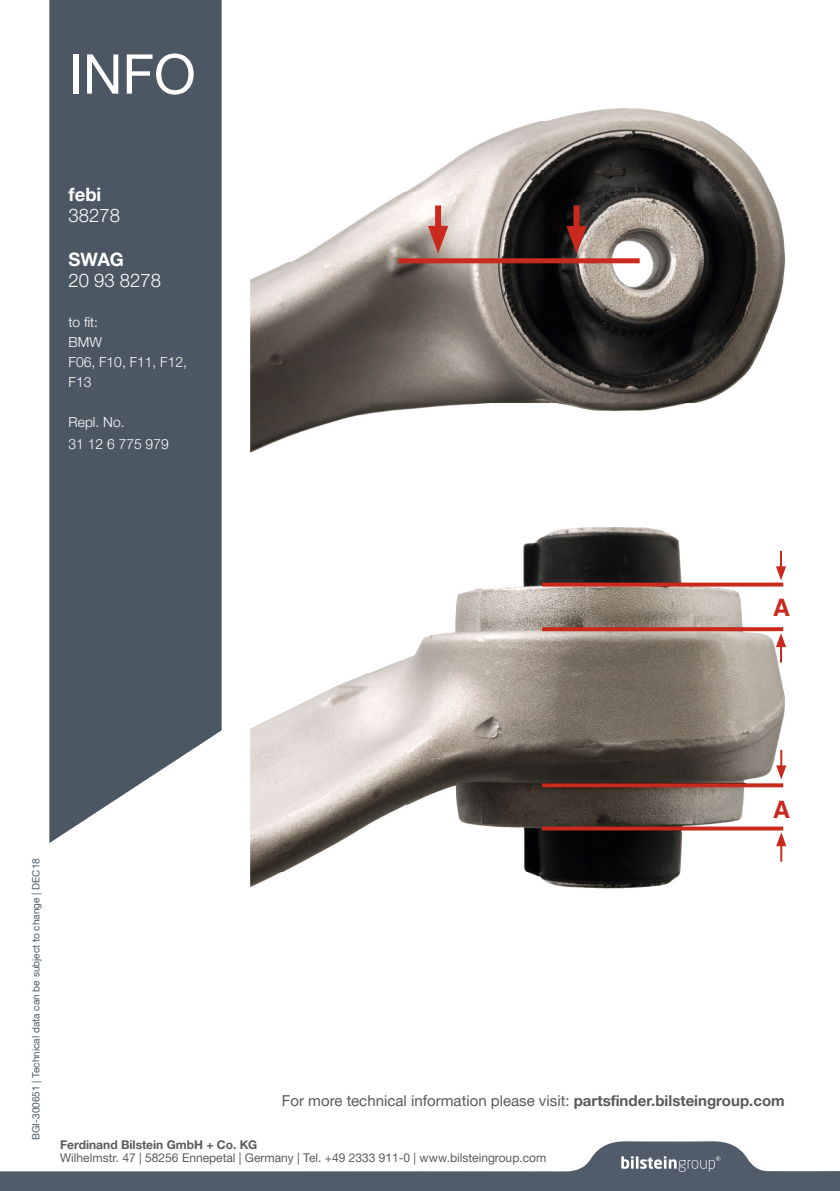
<style>
.page{position:relative;width:840px;height:1191px;background:#fff}
.page>*{position:absolute;margin:0;border:0;box-sizing:border-box;transform-origin:0 0}
.t1{font:54.8px "Helvetica Neue World 55 Roman";color:#fff}
.t2{font:700 24px "Helvetica World";color:#ca2a1e}
.t3{font:18.4px "Helvetica Neue World 45 Lt";color:#fff}
.t4{font:700 18.4px "Helvetica Neue World 75";color:#fff}
.t5{font:15px "Helvetica Neue World 55 Roman";color:#5a5a5a}
.t6{font:13.8px/20px "Helvetica Neue World 45 Lt";color:#fff}
.t7{font:12px "Helvetica Neue World 55 Roman";color:#5a5a5a}
.t8{font:700 12px "Helvetica Neue World 75";color:#5a5a5a}
.t9{font:10px "Helvetica Neue World 55 Roman";color:#4b5863}
.s1{font-family:"Helvetica Neue World 75";font-weight:700}
</style>
<div class="page">
<svg style="left:49px;top:0;width:173px;height:843px;background:#57636e"></svg>
<svg style="left:0;top:1141px;width:839px;height:50px"></svg>
<svg style="left:621px;top:1156px;width:99px;height:15px"></svg>
<img style="left:251px;top:404px;width:205px;height:483px">
<img style="left:456px;top:527px;width:205px;height:362px">
<img style="left:661px;top:530px;width:126px;height:356px">
<img style="left:251px;top:108px;width:535px;height:296px">
<img style="left:455px;top:404px;width:228px;height:70px">
<img style="left:251px;top:474px;width:205px;height:6px">
<div style="left:398px;top:258px;width:241px;height:5px;background:#ca2a1e"></div>
<div style="left:573px;top:205px;width:6px;height:32px;background:#ca2a1e"></div>
<svg style="left:566px;top:226px;width:20px;height:28px"></svg>
<svg style="left:541px;top:582px;width:241px;height:4px"></svg>
<svg style="left:541px;top:627px;width:241px;height:4px"></svg>
<svg style="left:541px;top:783px;width:241px;height:4px"></svg>
<svg style="left:541px;top:826px;width:241px;height:4px"></svg>
<svg style="left:775px;top:551px;width:10px;height:29px"></svg>
<svg style="left:775px;top:633px;width:10px;height:29px"></svg>
<svg style="left:775px;top:750px;width:11px;height:29px"></svg>
<svg style="left:775px;top:832px;width:11px;height:29px"></svg>
<div style="left:435px;top:205px;width:6px;height:32px;background:#ca2a1e"></div>
<svg style="left:428px;top:226px;width:20px;height:28px"></svg>
<h1 class="t1" style="left:69px;top:43px;width:129px">INFO</h1>
<h3 class="t4" style="left:69px;top:184px;width:34px">febi</h3>
<h3 class="t3" style="left:69px;top:205px;width:53px">38278</h3>
<h3 class="t4" style="left:69px;top:248px;width:57px">SWAG</h3>
<h3 class="t3" style="left:69px;top:270px;width:94px">20 93 8278</h3>
<p class="t6" style="left:69px;top:312px;width:120px">to fit:<br>BMW<br>F06, F10, F11, F12,<br>F13</p>
<p class="t6" style="left:69px;top:411px;width:102px;line-height:21.6px">Repl. No.<br>31 12 6 775 979</p>
<h2 class="t2" style="left:772px;top:594px;width:18px">A</h2>
<p class="t9" style="left:30px;top:1140px;width:283px;rotate:-90deg">BGI-300651 | Technical data can be subject to change | DEC18</p>
<h2 class="t2" style="left:772px;top:795px;width:18px">A</h2>
<p class="t5" style="left:282px;top:1092px;width:504px">For more technical information please visit: <span class="s1">partsfinder.bilsteingroup.com</span></p>
<p class="t8" style="left:60px;top:1138px;width:198px">Ferdinand Bilstein GmbH + Co. KG</p>
<p class="t7" style="left:60px;top:1151px;width:487px">Wilhelmstr. 47 | 58256 Ennepetal | Germany | Tel. +49 2333 911-0 | www.bilsteingroup.com</p>
</div>
